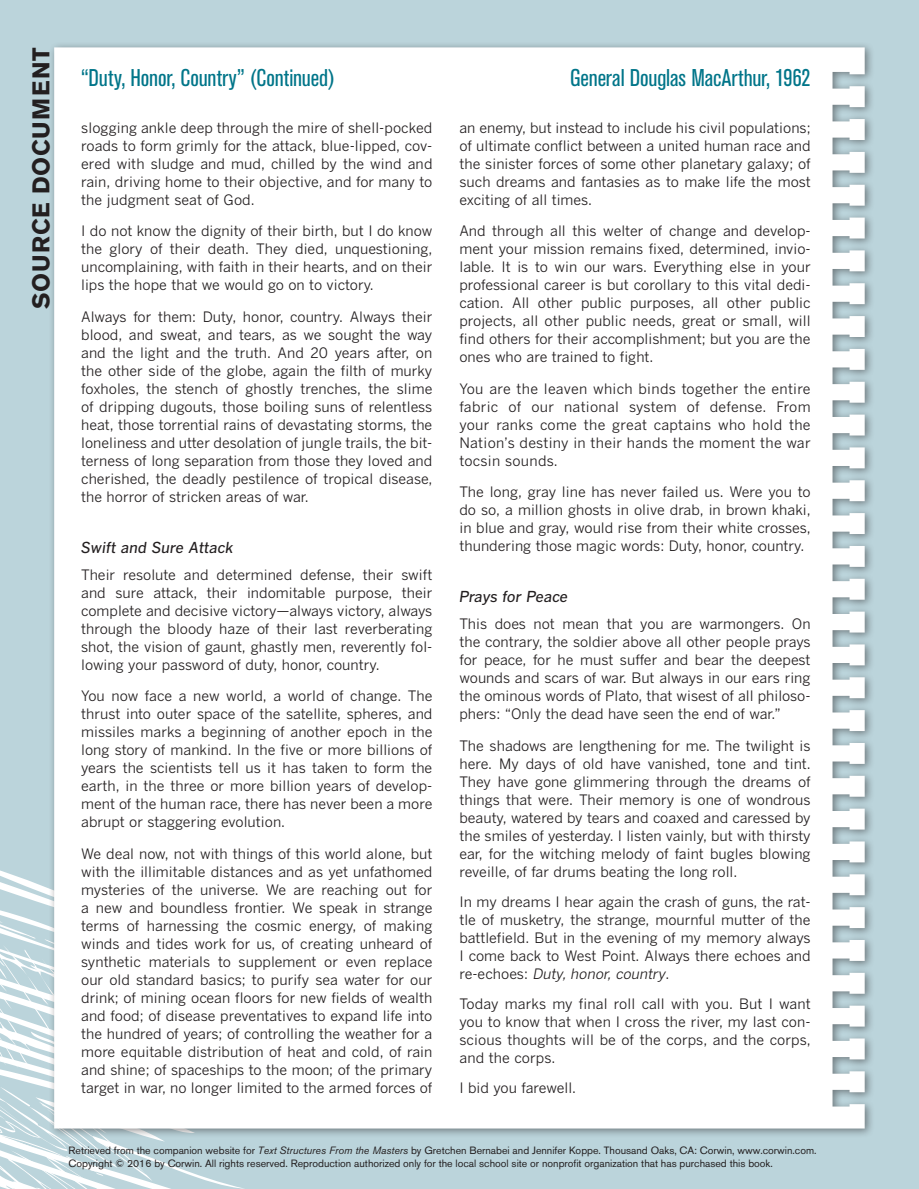
<style>
.page{position:relative;width:919px;height:1189px;background:#fff}
.page>*{position:absolute;margin:0;border:0;box-sizing:border-box;transform-origin:0 0}
.SourceDoc_title{font:condensed 24px "Akzidenz Grotesk BE";letter-spacing:-.005em;color:#007589}
.SourceDoc{font:700 24px "Akzidenz Grotesk BE";letter-spacing:.045em;color:#231f20}
.Heading_3{font:italic 500 15px "Benton Gothic";letter-spacing:-.01em;color:#231f20}
.t1{font:14.25px/18px "Benton Gothic";color:#231f20;text-align:justify}
.source_line{font:10.5px "Akzidenz Grotesk BE";color:#231f20}
.s1{font-style:italic}
</style>
<div class="page">
<div style="left:0;top:0;width:918px;height:1188px;background:#bbd4db"></div>
<svg style="left:0;top:870px;width:260px;height:319px"></svg>
<div style="left:48px;top:41px;width:827px;height:1097px;background:#231f20;opacity:.5"></div>
<div style="left:54px;top:47px;width:810px;height:1081px;background:#fff"></div>
<p class="SourceDoc" style="left:27px;top:309px;width:263px;rotate:-90deg">SOURCE DOCUMENT</p>
<p class="SourceDoc_title" style="left:81px;top:65px;width:255px">“Duty, Honor, Country” (Continued)</p>
<p class="SourceDoc_title" style="left:570px;top:65px;width:242px">General Douglas MacArthur, 1962</p>
<p class="t1" style="left:81px;top:118px;width:353px">slogging ankle deep through the mire of shell-pocked roads to form grimly for the attack, blue-lipped, cov&shy;ered with sludge and mud, chilled by the wind and rain, driving home to their objective, and for many to the judgment seat of God.</p>
<p class="t1" style="left:81px;top:222px;width:353px">I do not know the dignity of their birth, but I do know the glory of their death. They died, unquestioning, uncomplaining, with faith in their hearts, and on their lips the hope that we would go on to victory.</p>
<p class="t1" style="left:81px;top:307px;width:353px">Always for them: Duty, honor, country. Always their blood, and sweat, and tears, as we sought the way and the light and the truth. And 20 years after, on the other side of the globe, again the filth of murky foxholes, the stench of ghostly trenches, the slime of dripping dugouts, those boiling suns of relentless heat, those torrential rains of devastating storms, the loneliness and utter desolation of jungle trails, the bit&shy;terness of long separation from those they loved and cherished, the deadly pestilence of tropical disease, the horror of stricken areas of war.</p>
<p class="Heading_3" style="left:81px;top:538px;width:154px">Swift and Sure Attack</p>
<p class="t1" style="left:81px;top:565px;width:353px">Their resolute and determined defense, their swift and sure attack, their indomitable purpose, their complete and decisive victory—always victory, always through the bloody haze of their last reverberating shot, the vision of gaunt, ghastly men, reverently fol&shy;lowing your password of duty, honor, country.</p>
<p class="t1" style="left:81px;top:687px;width:353px">You now face a new world, a world of change. The thrust into outer space of the satellite, spheres, and missiles marks a beginning of another epoch in the long story of mankind. In the five or more billions of years the scientists tell us it has taken to form the earth, in the three or more billion years of develop&shy;ment of the human race, there has never been a more abrupt or staggering evolution.</p>
<p class="t1" style="left:81px;top:844px;width:353px">We deal now, not with things of this world alone, but with the illimitable distances and as yet unfathomed mysteries of the universe. We are reaching out for a new and boundless frontier. We speak in strange terms of harnessing the cosmic energy, of making winds and tides work for us, of creating unheard of synthetic materials to supplement or even replace our old standard basics; to purify sea water for our drink; of mining ocean floors for new fields of wealth and food; of disease preventatives to expand life into the hundred of years; of controlling the weather for a more equitable distribution of heat and cold, of rain and shine; of spaceships to the moon; of the primary target in war, no longer limited to the armed forces of</p>
<p class="t1" style="left:459px;top:118px;width:353px">an enemy, but instead to include his civil populations; of ultimate conflict between a united human race and the sinister forces of some other planetary galaxy; of such dreams and fantasies as to make life the most exciting of all times.</p>
<p class="t1" style="left:459px;top:222px;width:353px">And through all this welter of change and develop&shy;ment your mission remains fixed, determined, invio&shy;lable. It is to win our wars. Everything else in your professional career is but corollary to this vital dedi&shy;cation. All other public purposes, all other public projects, all other public needs, great or small, will find others for their accomplishment; but you are the ones who are trained to fight.</p>
<p class="t1" style="left:459px;top:379px;width:353px">You are the leaven which binds together the entire fabric of our national system of defense. From your ranks come the great captains who hold the Nation’s destiny in their hands the moment the war tocsin sounds.</p>
<p class="t1" style="left:459px;top:483px;width:353px">The long, gray line has never failed us. Were you to do so, a million ghosts in olive drab, in brown khaki, in blue and gray, would rise from their white crosses, thundering those magic words: Duty, honor, country.</p>
<p class="Heading_3" style="left:459px;top:587px;width:110px">Prays for Peace</p>
<p class="t1" style="left:459px;top:615px;width:353px">This does not mean that you are warmongers. On the contrary, the soldier above all other people prays for peace, for he must suffer and bear the deepest wounds and scars of war. But always in our ears ring the ominous words of Plato, that wisest of all philoso&shy;phers: “Only the dead have seen the end of war.”</p>
<p class="t1" style="left:459px;top:736px;width:353px">The shadows are lengthening for me. The twilight is here. My days of old have vanished, tone and tint.<br>They have gone glimmering through the dreams of things that were. Their memory is one of wondrous beauty, watered by tears and coaxed and caressed by the smiles of yesterday. I listen vainly, but with thirsty ear, for the witching melody of faint bugles blowing reveille, of far drums beating the long roll.</p>
<p class="t1" style="left:459px;top:892px;width:353px">In my dreams I hear again the crash of guns, the rat&shy;tle of musketry, the strange, mournful mutter of the battlefield. But in the evening of my memory always I come back to West Point. Always there echoes and re - e c h o e s : <span class="s1">Duty, honor, country</span>.</p>
<p class="t1" style="left:459px;top:994px;width:353px">Today marks my final roll call with you. But I want you to know that when I cross the river, my last con&shy;scious thoughts will be of the corps, and the corps, and the corps.</p>
<p class="t1" style="left:459px;top:1078px;width:118px">I bid you farewell.</p>
<p class="source_line" style="left:69px;top:1143px;width:749px">Retrieved from the companion website for <span class="s1">Text Structures From the Masters</span> by Gretchen Bernabei and Jennifer Koppe. Thousand Oaks, CA: Corwin, www.corwin.com.</p>
<p class="source_line" style="left:69px;top:1157px;width:705px">Copyright © 2016 by Corwin. All rights reserved. Reproduction authorized only for the local school site or nonprofit organization that has purchased this book.</p>
</div>
